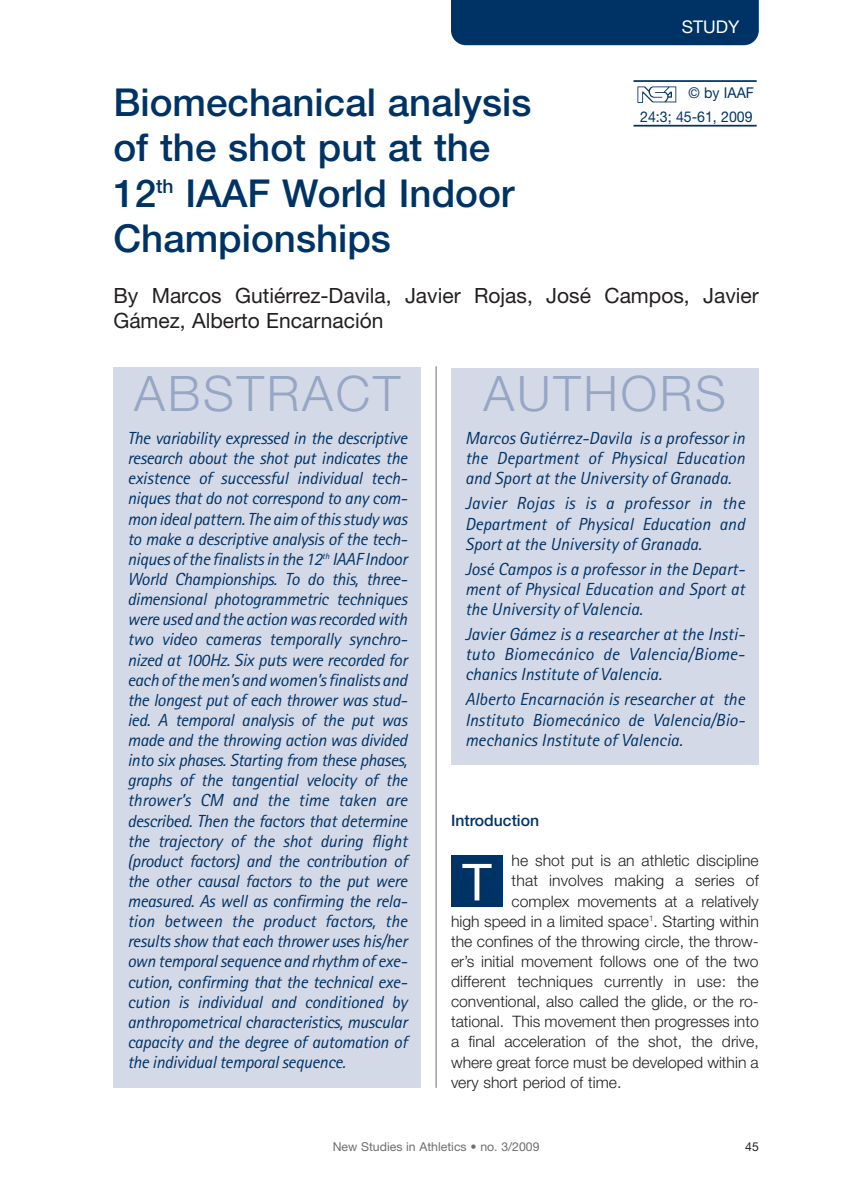
<style>
.page{position:relative;width:844px;height:1191px;background:#fff}
.page>*{position:absolute;margin:0;border:0;box-sizing:border-box;transform-origin:0 0}
.t1{font:51.1px "Helvetica Neue";color:#fff}
.t2{font:300 49px "Helvetica Neue";letter-spacing:.055em;color:#96a6c4}
.t3{font:500 38.5px/45.5px "Helvetica Neue";color:#003365}
.t4{font:21px/24.5px "Helvetica Neue";color:#231f20}
.t5{font:italic 17.5px/20.1px "Rotis Sans Serif";color:#003365;text-align:justify}
.t6{font:17.5px "Helvetica Neue";color:#fff}
.t7{font:300 15.75px "Helvetica Neue";color:#231f20}
.t8{font:500 15.75px "Helvetica Neue";color:#003365}
.t9{font:14.88px/24.5px "Helvetica Neue";color:#003365;text-align:right;scale:.95 1}
.t10{font:12.25px "Helvetica Neue";color:#6d6e70}
.t11{font:12.25px "Helvetica Neue";color:#231f20}
</style>
<div class="page">
<hr style="left:633px;top:125px;width:123px;height:2px;background:#003365">
<hr style="left:633px;top:80px;width:123px;height:2px;background:#003365">
<img style="left:637px;top:86px;width:39px;height:17px">
<div style="left:451px;top:1px;width:307px;height:44px;background:#003365"></div>
<hr style="left:435px;top:366px;width:1px;height:721px;background:#6d6e70">
<div style="left:113px;top:368px;width:308px;height:719px;background:#d4d9e7"></div>
<div style="left:451px;top:368px;width:307px;height:396px;background:#d4d9e7"></div>
<div style="left:451px;top:855px;width:51px;height:52px;background:#003365"></div>
<h3 class="t3" style="left:113px;top:83px;width:419px">Biomechanical analysis of the shot put at the<br>12<sup>th</sup> IAAF World Indoor<br>Championships</h3>
<p class="t6" style="left:681px;top:21px;width:59px">STUDY</p>
<p class="t9" style="left:640px;top:81px;width:121px">© by IAAF<br>24:3; 45-61, 2009</p>
<p class="t4" style="left:113px;top:286px;width:646px">By Marcos Gutiérrez-Davila, Javier Rojas, José Campos, Javier<br>Gámez, Alberto Encarnación</p>
<h2 class="t2" style="left:134px;top:376px;width:267px">ABSTRACT</h2>
<p class="t5" style="left:127px;top:430px;width:281px">The variability expressed in the descriptive research about the shot put indicates the existence of successful individual tech&shy;niques that do not correspond to any com&shy;mon ideal pattern. The aim of this study was to make a descriptive analysis of the tech&shy;niques of the finalists in the 12<sup>th</sup> IAAF Indoor World Championships. To do this, three&shy;dimensional photogrammetric techniques were used and the action was recorded with two video cameras temporally synchro&shy;nized at 100Hz. Six puts were recorded for each of the men’s and women’s finalists and the longest put of each thrower was stud&shy;ied. A temporal analysis of the put was made and the throwing action was divided into six phases. Starting from these phases, graphs of the tangential velocity of the thrower’s CM and the time taken are described. Then the factors that determine the trajectory of the shot during flight (product factors) and the contribution of the other causal factors to the put were measured. As well as confirming the rela&shy;tion between the product factors, the results show that each thrower uses his/her own temporal sequence and rhythm of exe&shy;cution, confirming that the technical exe&shy;cution is individual and conditioned by anthropometrical characteristics, muscular capacity and the degree of automation of the individual temporal sequence.</p>
<h2 class="t2" style="left:483px;top:376px;width:244px">AUTHORS</h2>
<p class="t5" style="left:465px;top:430px;width:281px">Marcos Gutiérrez-Davila is a professor in the Department of Physical Education and Sport at the University of Granada.</p>
<p class="t5" style="left:465px;top:495px;width:281px">Javier Rojas is is a professor in the Department of Physical Education and Sport at the University of Granada.</p>
<p class="t5" style="left:465px;top:560px;width:281px">José Campos is a professor in the Depart&shy;ment of Physical Education and Sport at the University of Valencia.</p>
<p class="t5" style="left:465px;top:626px;width:281px">Javier Gámez is a researcher at the Insti&shy;tuto Biomecánico de Valencia/Biome&shy;chanics Institute of Valencia.</p>
<p class="t5" style="left:465px;top:691px;width:281px">Alberto Encarnación is researcher at the Instituto Biomecánico de Valencia/Bio&shy;mechanics Institute of Valencia.</p>
<p class="t8" style="left:451px;top:814px;width:90px">Introduction</p>
<p class="t7" style="left:511px;top:855px;width:248px">he shot put is an athletic discipline</p>
<p class="t7" style="left:511px;top:875px;width:248px">that involves making a series of</p>
<p class="t7" style="left:511px;top:895px;width:248px">complex movements at a relatively</p>
<p class="t7" style="left:451px;top:915px;width:309px">high speed in a limited space<sup>1</sup>. Starting within</p>
<p class="t7" style="left:451px;top:935px;width:309px">the confines of the throwing circle, the throw-</p>
<p class="t7" style="left:451px;top:955px;width:309px">er’s initial movement follows one of the two</p>
<p class="t7" style="left:451px;top:975px;width:309px">different techniques currently in use: the</p>
<p class="t7" style="left:451px;top:996px;width:309px">conventional, also called the glide, or the ro-</p>
<p class="t7" style="left:451px;top:1016px;width:309px">tational. This movement then progresses into</p>
<p class="t7" style="left:451px;top:1036px;width:309px">a final acceleration of the shot, the drive,</p>
<p class="t7" style="left:451px;top:1056px;width:309px">where great force must be developed within a</p>
<p class="t7" style="left:451px;top:1076px;width:172px">very short period of time.</p>
<h1 class="t1" style="left:462px;top:864px;width:31px">T</h1>
<p class="t10" style="left:332px;top:1141px;width:208px">New Studies in Athletics • no. 3/2009</p>
<p class="t11" style="left:745px;top:1141px;width:15px">45</p>
</div>
